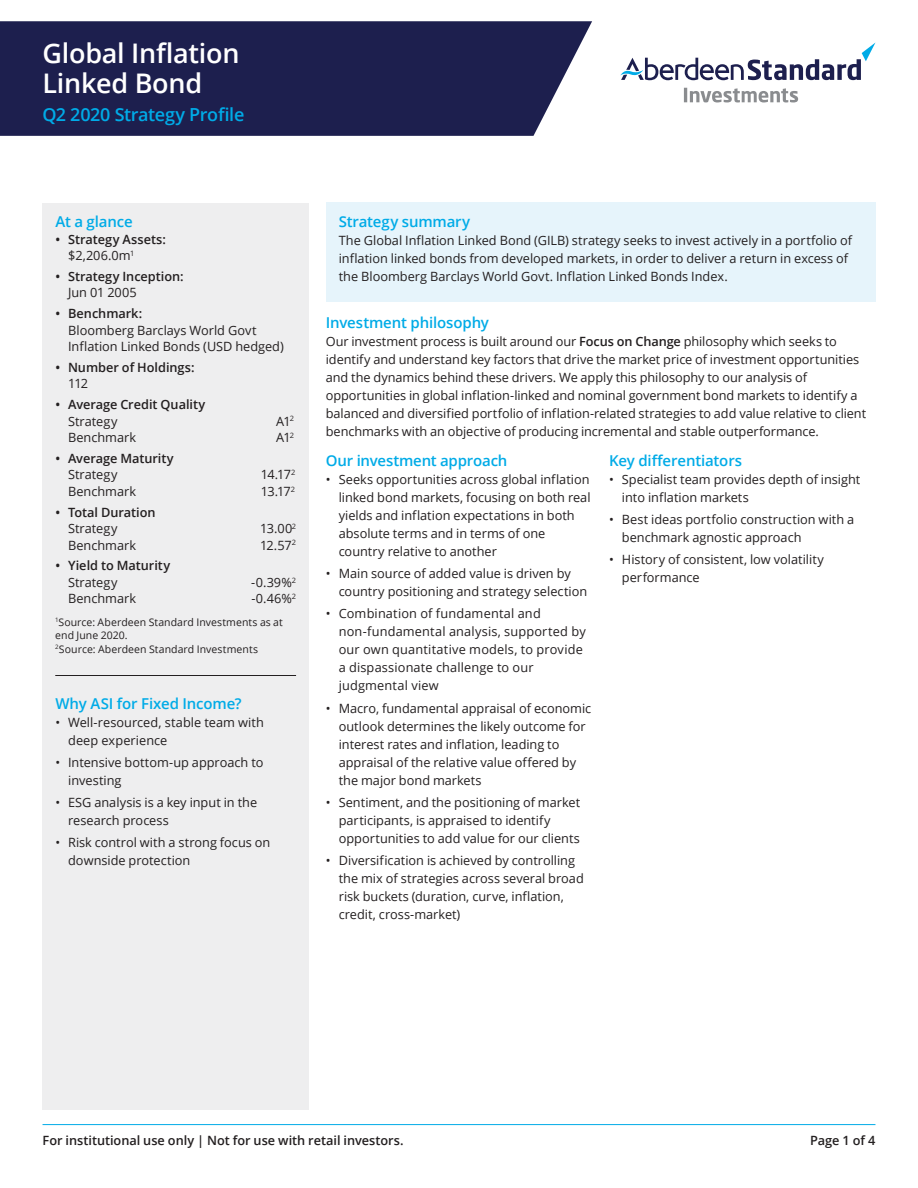
<style>
.page{position:relative;width:918px;height:1188px;background:#fff}
.page>*{position:absolute;margin:0;border:0;box-sizing:border-box;transform-origin:0 0}
.t1{font:600 27px/30px "Open Sans";letter-spacing:-.01em;color:#fff}
.t2{font:600 18px "Open Sans";letter-spacing:-.02em;color:#00abe7}
.t3{font:600 15px "Open Sans";letter-spacing:-.01em;color:#00abe7}
.t4{font:12.75px/18px "Open Sans";color:#231f20}
.t5{font:600 12.75px/16.5px "Open Sans";letter-spacing:-.005em;color:#231f20}
.t6{font:10.5px/13.5px "Open Sans";letter-spacing:.005em;color:#231f20}
.s1{font-weight:400}
.s2{font-weight:600}
</style>
<div class="page">
<svg style="left:620px;top:43px;width:255px;height:37px"></svg>
<svg style="left:684px;top:88px;width:114px;height:14px"></svg>
<div style="left:0;top:21px;width:592px;height:115px;background:#1d1f4e"></div>
<hr style="left:43px;top:1124px;width:832px;height:1px;background:#00abe7">
<div style="left:43px;top:203px;width:266px;height:906px;background:#eeeeef"></div>
<div style="left:326px;top:203px;width:549px;height:99px;background:#e6f4fb"></div>
<hr style="left:55px;top:675px;width:241px;height:1px;background:#231f20">
<h1 class="t1" style="left:43px;top:38px;width:199px">Global Inflation<br>Linked Bond</h1>
<h2 class="t2" style="left:43px;top:103px;width:203px">Q2 2020 Strategy Profile</h2>
<p class="t3" style="left:55px;top:211px;width:79px">At a glance</p>
<p class="t5" style="left:68px;top:230px;width:99px;text-indent:-13px">• Strategy Assets: <span class="s1">$2,206.0m</span><sup>1</sup></p>
<p class="t5" style="left:55px;top:268px;width:130px">• Strategy Inception:</p>
<p class="t4" style="left:68px;top:283px;width:70px">Jun 01 2005</p>
<p class="t5" style="left:55px;top:305px;width:88px">• Benchmark:</p>
<p class="t4" style="left:68px;top:321px;width:217px;line-height:16.5px">Bloomberg Barclays World Govt<br>Inflation Linked Bonds (USD hedged)</p>
<p class="t5" style="left:55px;top:359px;width:141px">• Number of Holdings:</p>
<p class="t4" style="left:68px;top:374px;width:21px">112</p>
<p class="t5" style="left:55px;top:396px;width:151px">• Average Credit Quality</p>
<p class="t4" style="left:68px;top:412px;width:51px">Strategy</p>
<p class="t4" style="left:276px;top:412px;width:19px">A1<sup>2</sup></p>
<p class="t4" style="left:68px;top:428px;width:69px">Benchmark</p>
<p class="t4" style="left:276px;top:428px;width:19px">A1<sup>2</sup></p>
<p class="t5" style="left:55px;top:450px;width:120px">• Average Maturity</p>
<p class="t4" style="left:68px;top:465px;width:51px">Strategy</p>
<p class="t4" style="left:261px;top:465px;width:36px">14.17<sup>2</sup></p>
<p class="t4" style="left:68px;top:482px;width:69px">Benchmark</p>
<p class="t4" style="left:261px;top:482px;width:36px">13.17<sup>2</sup></p>
<p class="t5" style="left:55px;top:503px;width:102px">• Total Duration</p>
<p class="t4" style="left:68px;top:519px;width:51px">Strategy</p>
<p class="t4" style="left:260px;top:519px;width:37px">13.00<sup>2</sup></p>
<p class="t4" style="left:68px;top:536px;width:69px">Benchmark</p>
<p class="t4" style="left:260px;top:536px;width:37px">12.57<sup>2</sup></p>
<p class="t5" style="left:55px;top:557px;width:116px">• Yield to Maturity</p>
<p class="t4" style="left:68px;top:573px;width:51px">Strategy</p>
<p class="t4" style="left:251px;top:573px;width:46px">-0.39%<sup>2</sup></p>
<p class="t4" style="left:68px;top:589px;width:69px">Benchmark</p>
<p class="t4" style="left:251px;top:589px;width:46px">-0.46%<sup>2</sup></p>
<p class="t6" style="left:55px;top:615px;width:229px"><sup>1</sup>Source: Aberdeen Standard Investments as at end June 2020.<br><sup>2</sup>Source: Aberdeen Standard Investments</p>
<p class="t3" style="left:55px;top:693px;width:188px">Why ASI for Fixed Income?</p>
<p class="t4" style="left:68px;top:713px;width:197px;text-indent:-13px">• Well-resourced, stable team with deep experience</p>
<p class="t4" style="left:68px;top:753px;width:197px;text-indent:-13px">• Intensive bottom-up approach to investing</p>
<p class="t4" style="left:68px;top:793px;width:191px;text-indent:-13px">• ESG analysis is a key input in the research process</p>
<p class="t4" style="left:68px;top:833px;width:204px;text-indent:-13px">• Risk control with a strong focus on downside protection</p>
<p class="t3" style="left:339px;top:211px;width:133px">Strategy summary</p>
<p class="t4" style="left:339px;top:231px;width:515px">The Global Inflation Linked Bond (GILB) strategy seeks to invest actively in a portfolio of inflation linked bonds from developed markets, in order to deliver a return in excess of the Bloomberg Barclays World Govt. Inflation Linked Bonds Index.</p>
<p class="t3" style="left:326px;top:312px;width:165px">Investment philosophy</p>
<p class="t4" style="left:326px;top:332px;width:542px">Our investment process is built around our <span class="s2">Focus on Change</span> philosophy which seeks to identify and understand key factors that drive the market price of investment opportunities and the dynamics behind these drivers. We apply this philosophy to our analysis of opportunities in global inflation-linked and nominal government bond markets to identify a balanced and diversified portfolio of inflation-related strategies to add value relative to client benchmarks with an objective of producing incremental and stable outperformance.</p>
<p class="t3" style="left:326px;top:450px;width:183px">Our investment approach</p>
<p class="t4" style="left:339px;top:470px;width:253px;text-indent:-13px">• Seeks opportunities across global inflation linked bond markets, focusing on both real yields and inflation expectations in both absolute terms and in terms of one country relative to another</p>
<p class="t4" style="left:339px;top:564px;width:250px;text-indent:-13px">• Main source of added value is driven by country positioning and strategy selection</p>
<p class="t4" style="left:339px;top:604px;width:249px;text-indent:-13px">• Combination of fundamental and non-fundamental analysis, supported by our own quantitative models, to provide a dispassionate challenge to our judgmental view</p>
<p class="t4" style="left:339px;top:699px;width:254px;text-indent:-13px">• Macro, fundamental appraisal of economic outlook determines the likely outcome for interest rates and inflation, leading to appraisal of the relative value offered by the major bond markets</p>
<p class="t4" style="left:339px;top:793px;width:243px;text-indent:-13px">• Sentiment, and the positioning of market participants, is appraised to identify opportunities to add value for our clients</p>
<p class="t4" style="left:339px;top:851px;width:247px;text-indent:-13px">• Diversification is achieved by controlling the mix of strategies across several broad risk buckets (duration, curve, inflation, credit, cross-market)</p>
<p class="t3" style="left:609px;top:450px;width:134px">Key differentiators</p>
<p class="t4" style="left:622px;top:470px;width:240px;text-indent:-13px">• Specialist team provides depth of insight into inflation markets</p>
<p class="t4" style="left:622px;top:510px;width:234px;text-indent:-13px">• Best ideas portfolio construction with a benchmark agnostic approach</p>
<p class="t4" style="left:622px;top:550px;width:203px;text-indent:-13px">• History of consistent, low volatility performance</p>
<p class="t5" style="left:43px;top:1132px;width:363px">For institutional use only | Not for use with retail investors.</p>
<p class="t5" style="left:810px;top:1132px;width:67px">Page 1 of 4</p>
</div>
